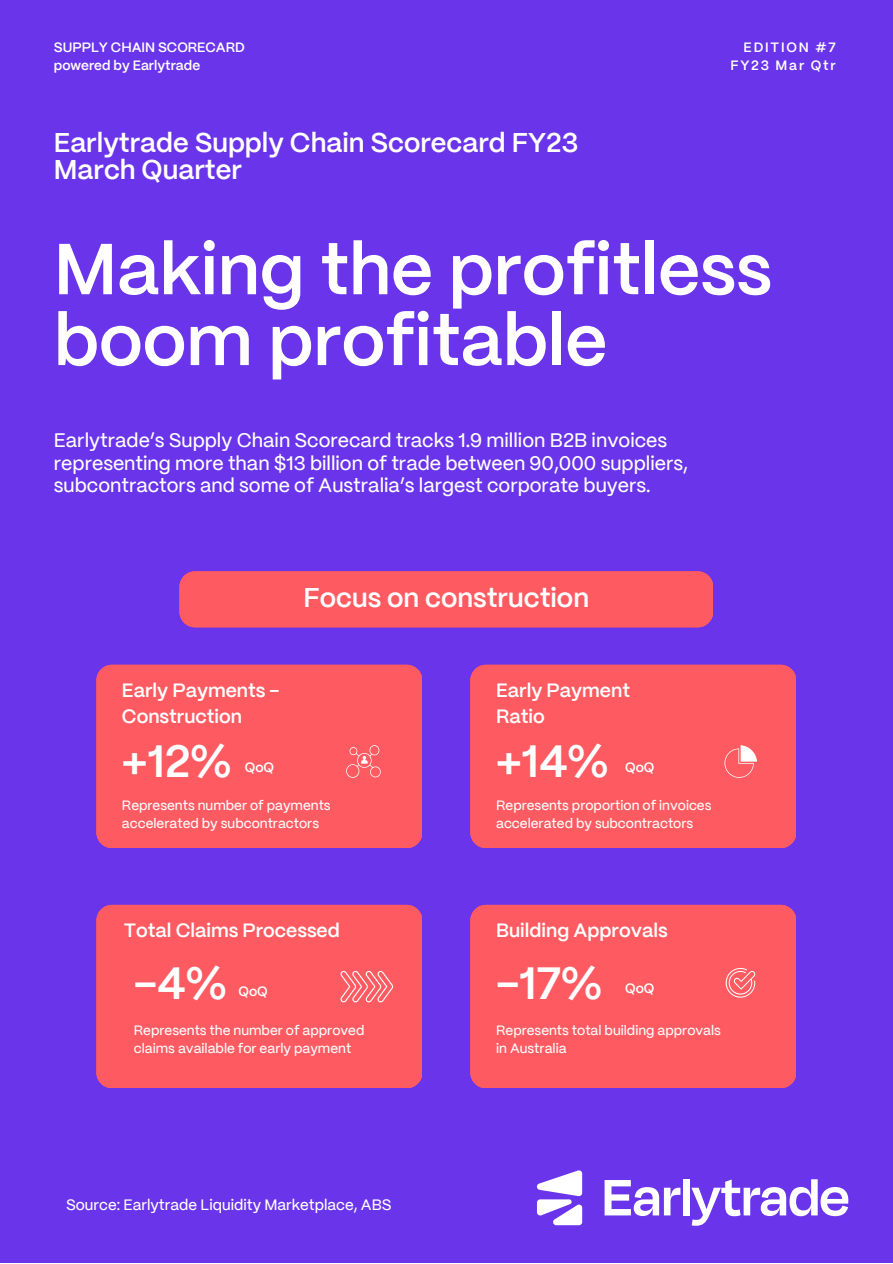
<style>
.page{position:relative;width:893px;height:1264px;background:#fff}
.page>*{position:absolute;margin:0;border:0;box-sizing:border-box;transform-origin:0 0}
.t1{font:600 72px/70.8px "PP Mori";color:#fff}
.t2{font:600 45px "PP Mori";color:#fff}
.t3{font:600 27px/27px "PP Mori";color:#fff}
.t4{font:500 19.5px/22.5px "PP Mori";color:#fff}
.t5{font:600 19.2px/26px "PP Mori";color:#fff}
.t6{font:500 15px "PP Mori";color:#fff}
.t7{font:500 13.5px/18px "PP Mori";color:#fff}
.t8{font:600 13.5px/18px "PP Mori";color:#fff}
.t9{font:600 13.5px/18px "PP Mori";letter-spacing:.135em;color:#fff;text-align:right}
</style>
<div class="page">
<div style="left:0;top:0;width:892px;height:1262px;background:#6a34eb"></div>
<div style="left:470px;top:904px;width:325px;height:183px;background:#fd5b61"></div>
<div style="left:96px;top:904px;width:325px;height:183px;background:#fd5b61"></div>
<svg style="left:340px;top:970px;width:53px;height:32px;background:#fd7c81"></svg>
<svg style="left:725px;top:967px;width:30px;height:30px"></svg>
<div style="left:96px;top:664px;width:325px;height:183px;background:#fd5b61"></div>
<svg style="left:346px;top:745px;width:35px;height:32px"></svg>
<div style="left:470px;top:664px;width:325px;height:183px;background:#fd5b61"></div>
<svg style="left:724px;top:745px;width:33px;height:32px"></svg>
<div style="left:179px;top:571px;width:534px;height:56px;background:#fd5b61"></div>
<svg style="left:604px;top:1180px;width:76px;height:35px"></svg>
<div style="left:683px;top:1179px;width:6px;height:36px;background:#fff"></div>
<svg style="left:691px;top:1179px;width:157px;height:46px"></svg>
<svg style="left:537px;top:1170px;width:45px;height:55px"></svg>
<p class="t8" style="left:54px;top:39px;width:192px">SUPPLY CHAIN SCORECARD powered by Earlytrade</p>
<h3 class="t3" style="left:54px;top:131px;width:525px">Earlytrade Supply Chain Scorecard FY23<br>March Quarter</h3>
<p class="t9" style="left:730px;top:39px;width:107px">EDITION #7<br>FY23 Mar Qtr</p>
<h1 class="t1" style="left:54px;top:239px;width:719px">Making the profitless boom profitable</h1>
<h3 class="t4" style="left:54px;top:431px;width:635px">Earlytrade’s Supply Chain Scorecard tracks 1.9 million B2B invoices representing more than $13 billion of trade between 90,000 suppliers, subcontractors and some of Australia’s largest corporate buyers.</h3>
<h3 class="t3" style="left:303px;top:586px;width:287px">Focus on construction</h3>
<h3 class="t5" style="left:122px;top:678px;width:159px">Early Payments -<br>Construction</h3>
<h2 class="t2" style="left:122px;top:743px;width:111px">+12%</h2>
<p class="t7" style="left:122px;top:797px;width:210px">Represents number of payments accelerated by subcontractors</p>
<p class="t8" style="left:245px;top:759px;width:31px">QoQ</p>
<h3 class="t5" style="left:496px;top:678px;width:135px">Early Payment<br>Ratio</h3>
<h2 class="t2" style="left:496px;top:743px;width:114px">+14%</h2>
<p class="t7" style="left:496px;top:797px;width:217px">Represents proportion of invoices accelerated by subcontractors</p>
<p class="t8" style="left:625px;top:759px;width:31px">QoQ</p>
<h3 class="t5" style="left:124px;top:918px;width:217px">Total Claims Processed</h3>
<h2 class="t2" style="left:134px;top:964px;width:94px">-4%</h2>
<p class="t7" style="left:134px;top:1022px;width:232px">Represents the number of approved claims available for early payment</p>
<p class="t8" style="left:238px;top:983px;width:31px">QoQ</p>
<h3 class="t5" style="left:496px;top:918px;width:173px">Building Approvals</h3>
<h2 class="t2" style="left:496px;top:965px;width:107px">-17%</h2>
<p class="t7" style="left:496px;top:1022px;width:226px">Represents total building approvals in Australia</p>
<p class="t8" style="left:625px;top:980px;width:31px">QoQ</p>
<p class="t6" style="left:66px;top:1198px;width:327px">Source: Earlytrade Liquidity Marketplace, ABS</p>
</div>
